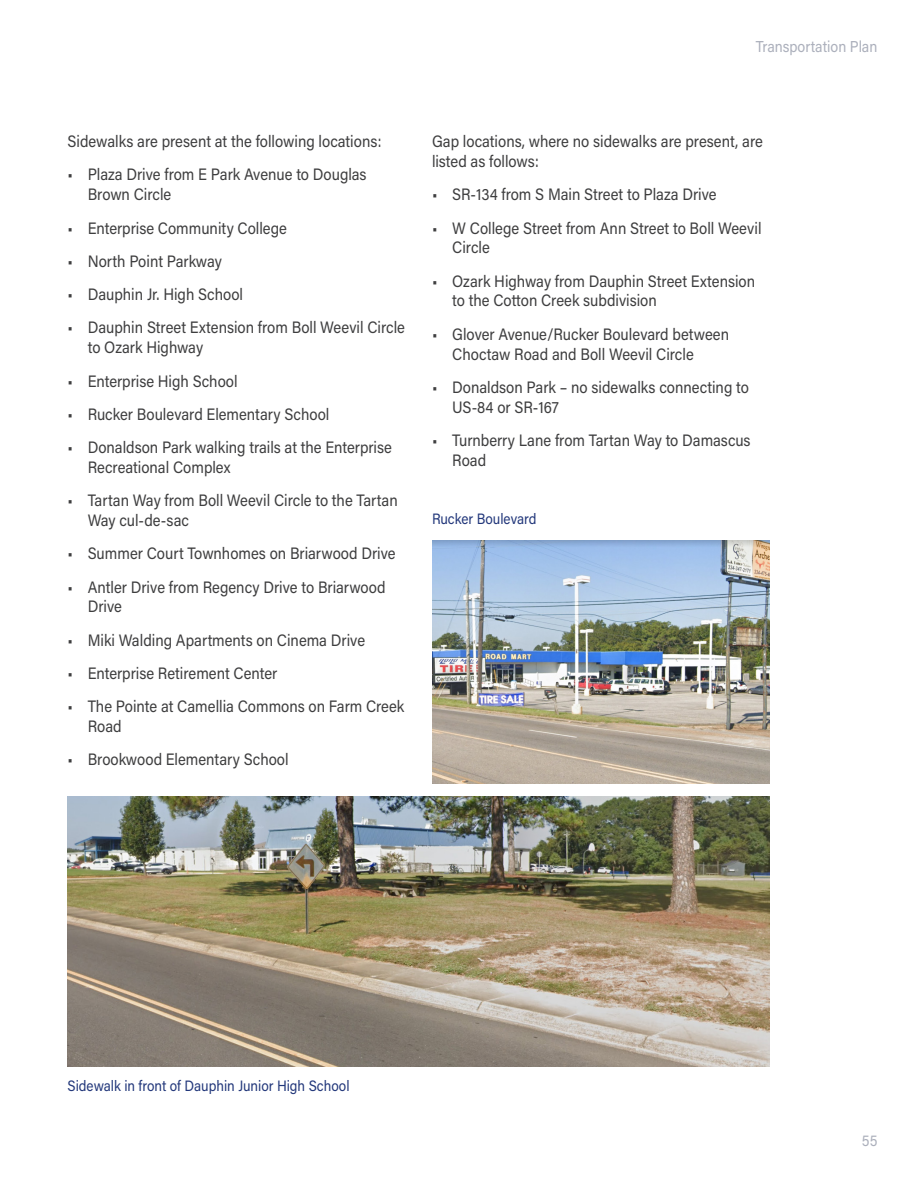
<style>
.page{position:relative;width:918px;height:1188px;background:#fff}
.page>*{position:absolute;margin:0;border:0;box-sizing:border-box;transform-origin:0 0}
.t1{font:16.5px/19.8px "Acumin Pro";color:#3e3e3f;scale:.9 1}
.t2{font:15.75px "Acumin Pro";color:#acb0bc;scale:.9 1}
.t3{font:15px "Acumin Pro";color:#23387b;scale:.9 1}
</style>
<div class="page">
<img style="left:68px;top:796px;width:702px;height:270px">
<img style="left:432px;top:540px;width:338px;height:244px">
<p class="t2" style="left:756px;top:36px;width:137px">Transportation Plan</p>
<p class="t1" style="left:68px;top:131px;width:350px">Sidewalks are present at the following locations:</p>
<p class="t1" style="left:88px;top:164px;width:311px;text-indent:-20px">• Plaza Drive from E Park Avenue to Douglas<br>Brown Circle</p>
<p class="t1" style="left:68px;top:217px;width:245px">• Enterprise Community College</p>
<p class="t1" style="left:68px;top:250px;width:173px">• North Point Parkway</p>
<p class="t1" style="left:68px;top:284px;width:197px">• Dauphin Jr. High School</p>
<p class="t1" style="left:88px;top:317px;width:354px;text-indent:-20px">• Dauphin Street Extension from Boll Weevil Circle to Ozark Highway</p>
<p class="t1" style="left:68px;top:370px;width:191px">• Enterprise High School</p>
<p class="t1" style="left:68px;top:403px;width:292px">• Rucker Boulevard Elementary School</p>
<p class="t1" style="left:88px;top:437px;width:339px;text-indent:-20px">• Donaldson Park walking trails at the Enterprise<br>Recreational Complex</p>
<p class="t1" style="left:88px;top:490px;width:346px;text-indent:-20px">• Tartan Way from Boll Weevil Circle to the Tartan<br>Way cul-de-sac</p>
<p class="t1" style="left:68px;top:543px;width:366px">• Summer Court Townhomes on Briarwood Drive</p>
<p class="t1" style="left:88px;top:576px;width:332px;text-indent:-20px">• Antler Drive from Regency Drive to Briarwood<br>Drive</p>
<p class="t1" style="left:68px;top:629px;width:332px">• Miki Walding Apartments on Cinema Drive</p>
<p class="t1" style="left:68px;top:663px;width:235px">• Enterprise Retirement Center</p>
<p class="t1" style="left:88px;top:696px;width:353px;text-indent:-20px">• The Pointe at Camellia Commons on Farm Creek<br>Road</p>
<p class="t1" style="left:68px;top:749px;width:247px">• Brookwood Elementary School</p>
<p class="t1" style="left:432px;top:131px;width:369px">Gap locations, where no sidewalks are present, are listed as follows:</p>
<p class="t1" style="left:432px;top:184px;width:318px">• SR-134 from S Main Street to Plaza Drive</p>
<p class="t1" style="left:452px;top:217px;width:345px;text-indent:-20px">• W College Street from Ann Street to Boll Weevil<br>Circle</p>
<p class="t1" style="left:452px;top:270px;width:338px;text-indent:-20px">• Ozark Highway from Dauphin Street Extension to the Cotton Creek subdivision</p>
<p class="t1" style="left:452px;top:323px;width:309px;text-indent:-20px">• Glover Avenue/Rucker Boulevard between<br>Choctaw Road and Boll Weevil Circle</p>
<p class="t1" style="left:452px;top:376px;width:331px;text-indent:-20px">• Donaldson Park – no sidewalks connecting to<br>US-84 or SR-167</p>
<p class="t1" style="left:452px;top:430px;width:333px;text-indent:-20px">• Turnberry Lane from Tartan Way to Damascus<br>Road</p>
<p class="t3" style="left:432px;top:508px;width:118px">Rucker Boulevard</p>
<p class="t3" style="left:68px;top:1075px;width:315px">Sidewalk in front of Dauphin Junior High School</p>
<p class="t2" style="left:862px;top:1129px;width:19px">55</p>
</div>
